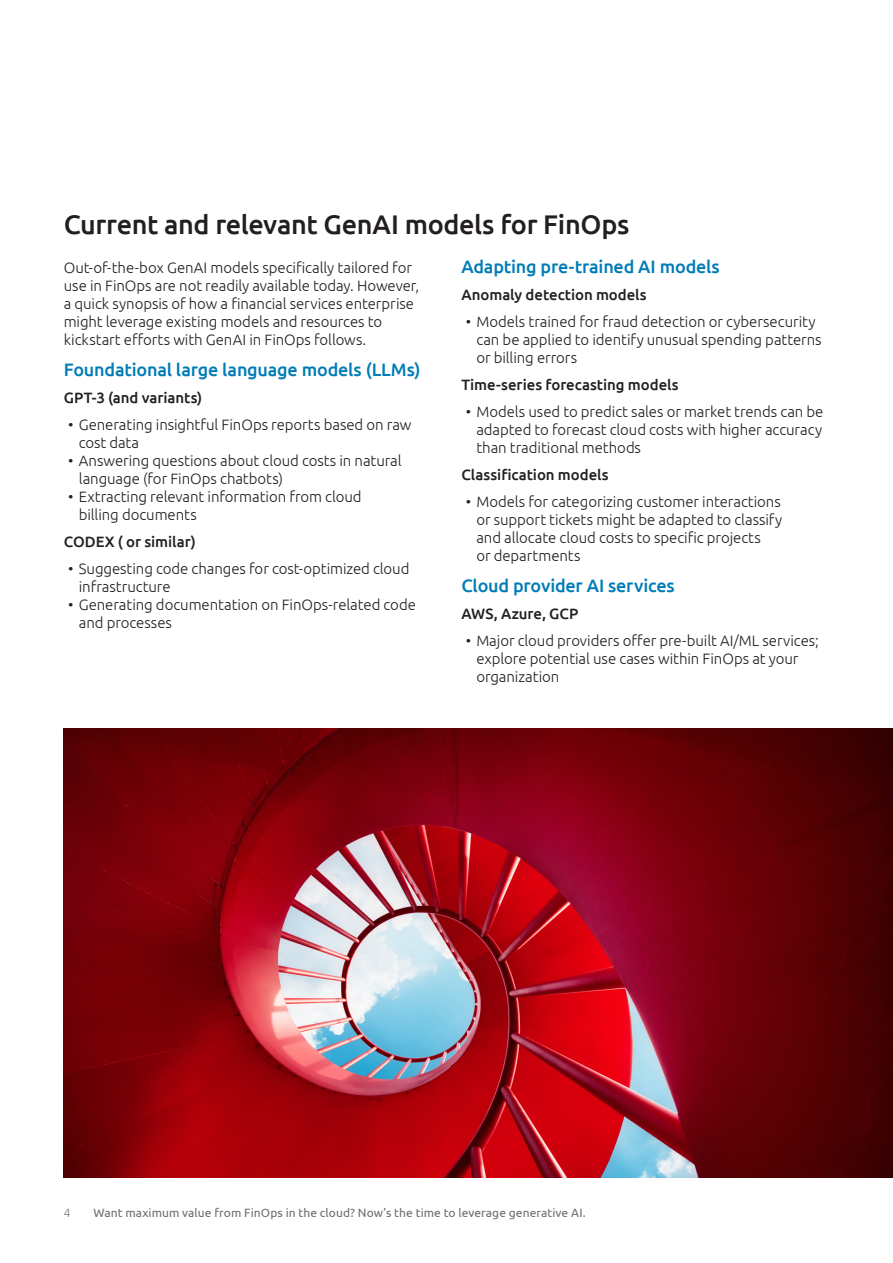
<style>
.page{position:relative;width:893px;height:1263px;background:#fff}
.page>*{position:absolute;margin:0;border:0;box-sizing:border-box;transform-origin:0 0}
.chapter-intro{font:500 27px "Ubuntu";letter-spacing:-.015em;color:#231f20}
.text{font:500 18px "Ubuntu";letter-spacing:-.01em;color:#007cb6}
.text-2{font:300 15px/18px "Ubuntu";letter-spacing:-.005em;color:#231f20}
.text-3{font:500 15px "Ubuntu";letter-spacing:-.005em;color:#231f20}
.t1{font:12px "Ubuntu";letter-spacing:.005em;color:#6c6d70}
.t2{font:300 12px "Ubuntu";color:#76787b}
</style>
<div class="page">
<img style="left:64px;top:728px;width:829px;height:450px">
<p class="chapter-intro" style="left:64px;top:207px;width:567px">Current and relevant GenAI models for FinOps</p>
<p class="text-2" style="left:64px;top:258px;width:357px">Out-of-the-box GenAI models specifically tailored for use in FinOps are not readily available today. However, a quick synopsis of how a financial services enterprise might leverage existing models and resources to kickstart efforts with GenAI in FinOps follows.</p>
<p class="text" style="left:64px;top:358px;width:358px">Foundational large language models (LLMs)</p>
<p class="text-3" style="left:64px;top:388px;width:140px">GPT-3 (and variants)</p>
<p class="text-2" style="left:79px;top:415px;width:334px;text-indent:-11px">• Generating insightful FinOps reports based on raw cost data</p>
<p class="text-2" style="left:79px;top:451px;width:324px;text-indent:-11px">• Answering questions about cloud costs in natural language (for FinOps chatbots)</p>
<p class="text-2" style="left:79px;top:487px;width:284px;text-indent:-11px">• Extracting relevant information from cloud billing documents</p>
<p class="text-3" style="left:64px;top:532px;width:134px">CODEX ( or similar)</p>
<p class="text-2" style="left:79px;top:559px;width:332px;text-indent:-11px">• Suggesting code changes for cost-optimized cloud infrastructure</p>
<p class="text-2" style="left:79px;top:595px;width:339px;text-indent:-11px">• Generating documentation on FinOps-related code and processes</p>
<p class="text" style="left:461px;top:255px;width:260px">Adapting pre-trained AI models</p>
<p class="text-3" style="left:461px;top:285px;width:187px">Anomaly detection models</p>
<p class="text-2" style="left:476px;top:312px;width:347px;text-indent:-11px">• Models trained for fraud detection or cybersecurity can be applied to identify unusual spending patterns or billing errors</p>
<p class="text-3" style="left:461px;top:375px;width:219px">Time-series forecasting models</p>
<p class="text-2" style="left:476px;top:402px;width:349px;text-align:justify;text-indent:-11px">• Models used to predict sales or market trends can be adapted to forecast cloud costs with higher accuracy than traditional methods</p>
<p class="text-3" style="left:461px;top:465px;width:149px">Classification models</p>
<p class="text-2" style="left:476px;top:492px;width:307px;text-indent:-11px">• Models for categorizing customer interactions or support tickets might be adapted to classify and allocate cloud costs to specific projects<br>or departments</p>
<p class="text" style="left:461px;top:574px;width:215px">Cloud provider AI services</p>
<p class="text-3" style="left:461px;top:604px;width:118px">AWS, Azure, GCP</p>
<p class="text-2" style="left:476px;top:631px;width:344px;text-indent:-11px">• Major cloud providers offer pre-built AI/ML services; explore potential use cases within FinOps at your organization</p>
<p class="t2" style="left:64px;top:1205px;width:8px">4</p>
<p class="t1" style="left:94px;top:1205px;width:494px">Want maximum value from FinOps in the cloud? Now’s the time to leverage generative AI.</p>
</div>
